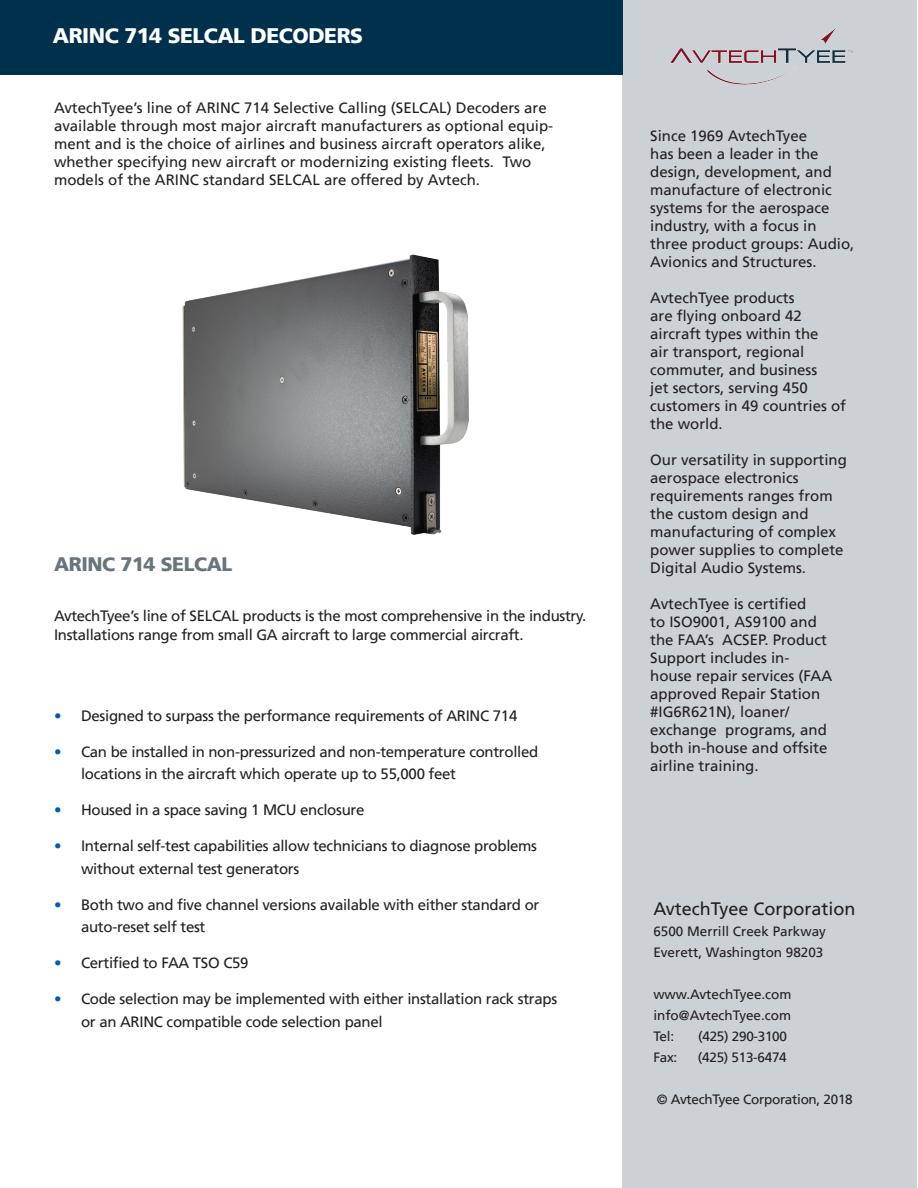
<style>
.page{position:relative;width:918px;height:1188px;background:#fff}
.page>*{position:absolute;margin:0;border:0;box-sizing:border-box;transform-origin:0 0}
.t1{font:900 21px "Frutiger LT";letter-spacing:-.02em;color:#fff}
.t2{font:900 19.5px "Frutiger LT";letter-spacing:-.02em;color:#6a747b}
.t3{font:18px "Frutiger LT";color:#231f20}
.t4{font:15px/18px "Frutiger LT";color:#231f20}
.t5{font:15px/22.5px "Frutiger LT";letter-spacing:-.02em;color:#231f20}
.t6{font:13.5px "Frutiger LT";color:#231f20}
.t7{font:13.5px "Frutiger LT";letter-spacing:-.02em;color:#231f20}
.s1{color:#015dab}
</style>
<div class="page">
<div style="left:623px;top:0;width:294px;height:1188px;background:#ccd1d5"></div>
<div style="left:0;top:0;width:623px;height:74px;background:#00314c"></div>
<img style="left:670px;top:27px;width:184px;height:58px">
<img style="left:183px;top:255px;width:285px;height:280px">
<p class="t1" style="left:53px;top:23px;width:312px">ARINC 714 SELCAL DECODERS</p>
<p class="t4" style="left:54px;top:98px;width:501px">AvtechTyee’s line of ARINC 714 Selective Calling (SELCAL) Decoders are available through most major aircraft manufacturers as optional equip&shy;ment and is the choice of airlines and business aircraft operators alike, whether specifying new aircraft or modernizing existing fleets. Two models of the ARINC standard SELCAL are offered by Avtech.</p>
<p class="t2" style="left:54px;top:552px;width:180px">ARINC 714 SELCAL</p>
<p class="t5" style="left:54px;top:606px;width:534px;line-height:19.5px">AvtechTyee’s line of SELCAL products is the most comprehensive in the industry.<br>Installations range from small GA aircraft to large commercial aircraft.</p>
<p class="t5" style="left:54px;top:704px;width:465px"><span class="s1">•</span> Designed to surpass the performance requirements of ARINC 714</p>
<p class="t5" style="left:81px;top:740px;width:459px;text-indent:-27px"><span class="s1">•</span> Can be installed in non-pressurized and non-temperature controlled locations in the aircraft which operate up to 55,000 feet</p>
<p class="t5" style="left:54px;top:799px;width:312px"><span class="s1">•</span> Housed in a space saving 1 MCU enclosure</p>
<p class="t5" style="left:81px;top:835px;width:458px;text-indent:-27px"><span class="s1">•</span> Internal self-test capabilities allow technicians to diagnose problems without external test generators</p>
<p class="t5" style="left:81px;top:893px;width:460px;text-indent:-27px"><span class="s1">•</span> Both two and five channel versions available with either standard or auto-reset self test</p>
<p class="t5" style="left:54px;top:952px;width:196px"><span class="s1">•</span> Certified to FAA TSO C59</p>
<p class="t5" style="left:81px;top:988px;width:478px;text-indent:-27px"><span class="s1">•</span> Code selection may be implemented with either installation rack straps or an ARINC compatible code selection panel</p>
<p class="t4" style="left:650px;top:127px;width:206px">Since 1969 AvtechTyee<br>has been a leader in the design, development, and manufacture of electronic systems for the aerospace industry, with a focus in three product groups: Audio,<br>Avionics and Structures.</p>
<p class="t4" style="left:650px;top:289px;width:197px">AvtechTyee products<br>are flying onboard 42 aircraft types within the<br>air transport, regional commuter, and business<br>jet sectors, serving 450 customers in 49 countries of the world.</p>
<p class="t4" style="left:650px;top:451px;width:198px">Our versatility in supporting aerospace electronics</p>
<p class="t4" style="left:650px;top:487px;width:184px">requirements ranges from the custom design and</p>
<p class="t4" style="left:650px;top:523px;width:187px">manufacturing of complex</p>
<p class="t4" style="left:650px;top:541px;width:195px">power supplies to complete</p>
<p class="t4" style="left:650px;top:559px;width:157px">Digital Audio Systems.</p>
<p class="t4" style="left:650px;top:595px;width:183px">AvtechTyee is certified<br>to ISO9001, AS9100 and the FAA’s ACSEP. Product<br>Support includes in&shy;house repair services (FAA approved Repair Station #IG6R621N), loaner/ exchange programs, and both in-house and offsite airline training.</p>
<p class="t3" style="left:653px;top:898px;width:204px">AvtechTyee Corporation</p>
<p class="t6" style="left:653px;top:923px;width:174px">6500 Merrill Creek Parkway</p>
<p class="t6" style="left:653px;top:944px;width:172px">Everett, Washington 98203</p>
<p class="t6" style="left:653px;top:986px;width:140px">www.AvtechTyee.com</p>
<p class="t6" style="left:653px;top:1007px;width:139px">info@AvtechTyee.com</p>
<p class="t6" style="left:653px;top:1028px;width:22px">Tel:</p>
<p class="t7" style="left:698px;top:1028px;width:90px">(425) 290-3100</p>
<p class="t6" style="left:653px;top:1049px;width:25px">Fax:</p>
<p class="t7" style="left:698px;top:1049px;width:90px">(425) 513-6474</p>
<p class="t7" style="left:657px;top:1091px;width:197px">© AvtechTyee Corporation, 2018</p>
</div>
